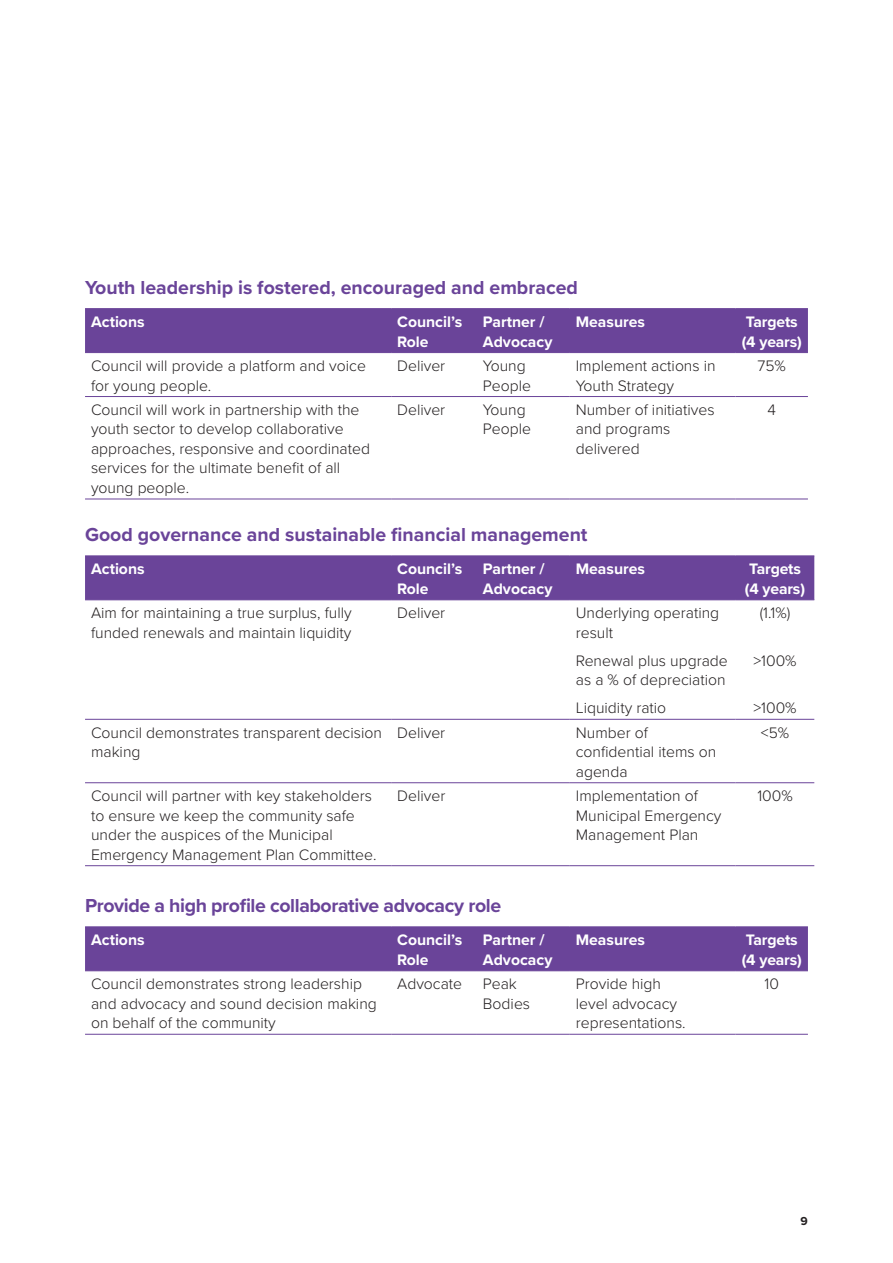
<style>
.page{position:relative;width:893px;height:1263px;background:#fff}
.page>*{position:absolute;margin:0;border:0;box-sizing:border-box;transform-origin:0 0}
.t1{font:700 19.5px "Proxima Nova";color:#6a4499}
.t2{font:700 19.5px "Proxima Nova";letter-spacing:-.02em;color:#6a4499}
.Body{font:300 15.75px/19.5px "Proxima Nova";color:#231f20}
.Body-2{font:700 15.75px/19.5px "Proxima Nova";color:#fff}
.t3{font:700 12px "Proxima Nova";color:#231f20}
</style>
<div class="page">
<div style="left:85px;top:309px;width:723px;height:43px;background:#6a4499"></div>
<hr style="left:85px;top:308px;width:306px;height:1px;background:#6a4499">
<hr style="left:391px;top:308px;width:86px;height:1px;background:#6a4499">
<hr style="left:477px;top:308px;width:93px;height:1px;background:#6a4499">
<hr style="left:570px;top:308px;width:166px;height:1px;background:#6a4499">
<hr style="left:736px;top:308px;width:72px;height:1px;background:#6a4499">
<hr style="left:85px;top:352px;width:306px;height:1px;background:#6a4499">
<hr style="left:391px;top:352px;width:86px;height:1px;background:#6a4499">
<hr style="left:477px;top:352px;width:93px;height:1px;background:#6a4499">
<hr style="left:570px;top:352px;width:166px;height:1px;background:#6a4499">
<hr style="left:736px;top:352px;width:72px;height:1px;background:#6a4499">
<hr style="left:85px;top:396px;width:306px;height:1px;background:#6a4499">
<hr style="left:391px;top:396px;width:86px;height:1px;background:#6a4499">
<hr style="left:477px;top:396px;width:93px;height:1px;background:#6a4499">
<hr style="left:570px;top:396px;width:166px;height:1px;background:#6a4499">
<hr style="left:736px;top:396px;width:72px;height:1px;background:#6a4499">
<hr style="left:85px;top:499px;width:306px;height:1px;background:#6a4499">
<hr style="left:391px;top:499px;width:86px;height:1px;background:#6a4499">
<hr style="left:477px;top:499px;width:93px;height:1px;background:#6a4499">
<hr style="left:570px;top:499px;width:166px;height:1px;background:#6a4499">
<hr style="left:736px;top:499px;width:72px;height:1px;background:#6a4499">
<div style="left:85px;top:557px;width:729px;height:43px;background:#6a4499"></div>
<hr style="left:85px;top:556px;width:306px;height:1px;background:#6a4499">
<hr style="left:391px;top:556px;width:86px;height:1px;background:#6a4499">
<hr style="left:477px;top:556px;width:93px;height:1px;background:#6a4499">
<hr style="left:570px;top:556px;width:166px;height:1px;background:#6a4499">
<hr style="left:736px;top:556px;width:78px;height:1px;background:#6a4499">
<hr style="left:85px;top:600px;width:306px;height:1px;background:#6a4499">
<hr style="left:391px;top:600px;width:86px;height:1px;background:#6a4499">
<hr style="left:477px;top:600px;width:93px;height:1px;background:#6a4499">
<hr style="left:570px;top:600px;width:166px;height:1px;background:#6a4499">
<hr style="left:736px;top:600px;width:78px;height:1px;background:#6a4499">
<hr style="left:85px;top:719px;width:306px;height:1px;background:#6a4499">
<hr style="left:391px;top:719px;width:86px;height:1px;background:#6a4499">
<hr style="left:477px;top:719px;width:93px;height:1px;background:#6a4499">
<hr style="left:570px;top:719px;width:166px;height:1px;background:#6a4499">
<hr style="left:736px;top:719px;width:78px;height:1px;background:#6a4499">
<hr style="left:85px;top:782px;width:306px;height:1px;background:#6a4499">
<hr style="left:391px;top:782px;width:86px;height:1px;background:#6a4499">
<hr style="left:477px;top:782px;width:93px;height:1px;background:#6a4499">
<hr style="left:570px;top:782px;width:166px;height:1px;background:#6a4499">
<hr style="left:736px;top:782px;width:78px;height:1px;background:#6a4499">
<hr style="left:85px;top:865px;width:306px;height:1px;background:#6a4499">
<hr style="left:391px;top:865px;width:86px;height:1px;background:#6a4499">
<hr style="left:477px;top:865px;width:93px;height:1px;background:#6a4499">
<hr style="left:570px;top:865px;width:166px;height:1px;background:#6a4499">
<hr style="left:736px;top:865px;width:78px;height:1px;background:#6a4499">
<div style="left:85px;top:927px;width:723px;height:43px;background:#6a4499"></div>
<hr style="left:85px;top:926px;width:306px;height:1px;background:#6a4499">
<hr style="left:391px;top:926px;width:86px;height:1px;background:#6a4499">
<hr style="left:477px;top:926px;width:93px;height:1px;background:#6a4499">
<hr style="left:570px;top:926px;width:166px;height:1px;background:#6a4499">
<hr style="left:736px;top:926px;width:72px;height:1px;background:#6a4499">
<hr style="left:85px;top:970px;width:306px;height:1px;background:#6a4499">
<hr style="left:391px;top:970px;width:86px;height:1px;background:#6a4499">
<hr style="left:477px;top:970px;width:93px;height:1px;background:#6a4499">
<hr style="left:570px;top:970px;width:166px;height:1px;background:#6a4499">
<hr style="left:736px;top:970px;width:72px;height:1px;background:#6a4499">
<hr style="left:85px;top:1034px;width:306px;height:1px;background:#6a4499">
<hr style="left:391px;top:1034px;width:86px;height:1px;background:#6a4499">
<hr style="left:477px;top:1034px;width:93px;height:1px;background:#6a4499">
<hr style="left:570px;top:1034px;width:166px;height:1px;background:#6a4499">
<hr style="left:736px;top:1034px;width:72px;height:1px;background:#6a4499">
<h3 class="t1" style="left:85px;top:273px;width:494px">Youth leadership is fostered, encouraged and embraced</h3>
<p class="Body-2" style="left:91px;top:312px;width:55px">Actions</p>
<p class="Body-2" style="left:397px;top:312px;width:66px">Council’s<br>Role</p>
<p class="Body-2" style="left:483px;top:312px;width:71px">Partner /<br>Advocacy</p>
<p class="Body-2" style="left:576px;top:312px;width:71px">Measures</p>
<p class="Body-2" style="left:742px;top:312px;width:62px">Targets (4 years)</p>
<p class="Body" style="left:91px;top:355px;width:276px">Council will provide a platform and voice for young people.</p>
<p class="Body" style="left:397px;top:355px;width:50px">Deliver</p>
<p class="Body" style="left:483px;top:355px;width:50px">Young<br>People</p>
<p class="Body" style="left:576px;top:355px;width:141px">Implement actions in<br>Youth Strategy</p>
<p class="Body" style="left:758px;top:355px;width:30px">75%</p>
<p class="Body" style="left:91px;top:399px;width:281px">Council will work in partnership with the youth sector to develop collaborative approaches, responsive and coordinated services for the ultimate benefit of all young people.</p>
<p class="Body" style="left:397px;top:399px;width:50px">Deliver</p>
<p class="Body" style="left:483px;top:399px;width:50px">Young<br>People</p>
<p class="Body" style="left:576px;top:399px;width:140px">Number of initiatives and programs delivered</p>
<p class="Body" style="left:767px;top:399px;width:10px">4</p>
<h3 class="t1" style="left:85px;top:520px;width:504px">Good governance and sustainable financial management</h3>
<p class="Body-2" style="left:91px;top:559px;width:55px">Actions</p>
<p class="Body-2" style="left:397px;top:559px;width:66px">Council’s<br>Role</p>
<p class="Body-2" style="left:483px;top:559px;width:71px">Partner /<br>Advocacy</p>
<p class="Body-2" style="left:576px;top:559px;width:71px">Measures</p>
<p class="Body-2" style="left:745px;top:559px;width:62px">Targets (4 years)</p>
<p class="Body" style="left:91px;top:602px;width:262px">Aim for maintaining a true surplus, fully funded renewals and maintain liquidity</p>
<p class="Body" style="left:397px;top:602px;width:50px">Deliver</p>
<p class="Body" style="left:576px;top:602px;width:145px">Underlying operating result</p>
<p class="Body" style="left:576px;top:650px;width:153px">Renewal plus upgrade as a % of depreciation</p>
<p class="Body" style="left:576px;top:697px;width:92px">Liquidity ratio</p>
<p class="Body" style="left:760px;top:602px;width:32px">(1.1%)</p>
<p class="Body" style="left:753px;top:650px;width:45px">&gt;100%</p>
<p class="Body" style="left:753px;top:697px;width:45px">&gt;100%</p>
<p class="Body" style="left:91px;top:722px;width:292px">Council demonstrates transparent decision making</p>
<p class="Body" style="left:397px;top:722px;width:50px">Deliver</p>
<p class="Body" style="left:576px;top:722px;width:142px">Number of confidential items on agenda</p>
<p class="Body" style="left:761px;top:722px;width:30px">&lt;5%</p>
<p class="Body" style="left:91px;top:785px;width:287px">Council will partner with key stakeholders to ensure we keep the community safe under the auspices of the Municipal Emergency Management Plan Committee.</p>
<p class="Body" style="left:397px;top:785px;width:50px">Deliver</p>
<p class="Body" style="left:576px;top:785px;width:147px">Implementation of<br>Municipal Emergency<br>Management Plan</p>
<p class="Body" style="left:757px;top:785px;width:37px">100%</p>
<h3 class="t2" style="left:85px;top:891px;width:418px">Provide a high profile collaborative advocacy role</h3>
<p class="Body-2" style="left:91px;top:930px;width:55px">Actions</p>
<p class="Body-2" style="left:397px;top:930px;width:66px">Council’s<br>Role</p>
<p class="Body-2" style="left:483px;top:930px;width:71px">Partner /<br>Advocacy</p>
<p class="Body-2" style="left:576px;top:930px;width:71px">Measures</p>
<p class="Body-2" style="left:742px;top:930px;width:62px">Targets (4 years)</p>
<p class="Body" style="left:91px;top:973px;width:287px">Council demonstrates strong leadership and advocacy and sound decision making on behalf of the community</p>
<p class="Body" style="left:397px;top:973px;width:67px">Advocate</p>
<p class="Body" style="left:483px;top:973px;width:49px">Peak<br>Bodies</p>
<p class="Body" style="left:576px;top:973px;width:111px">Provide high level advocacy representations.</p>
<p class="Body" style="left:765px;top:973px;width:16px">10</p>
<p class="t3" style="left:801px;top:1212px;width:9px">9</p>
</div>
